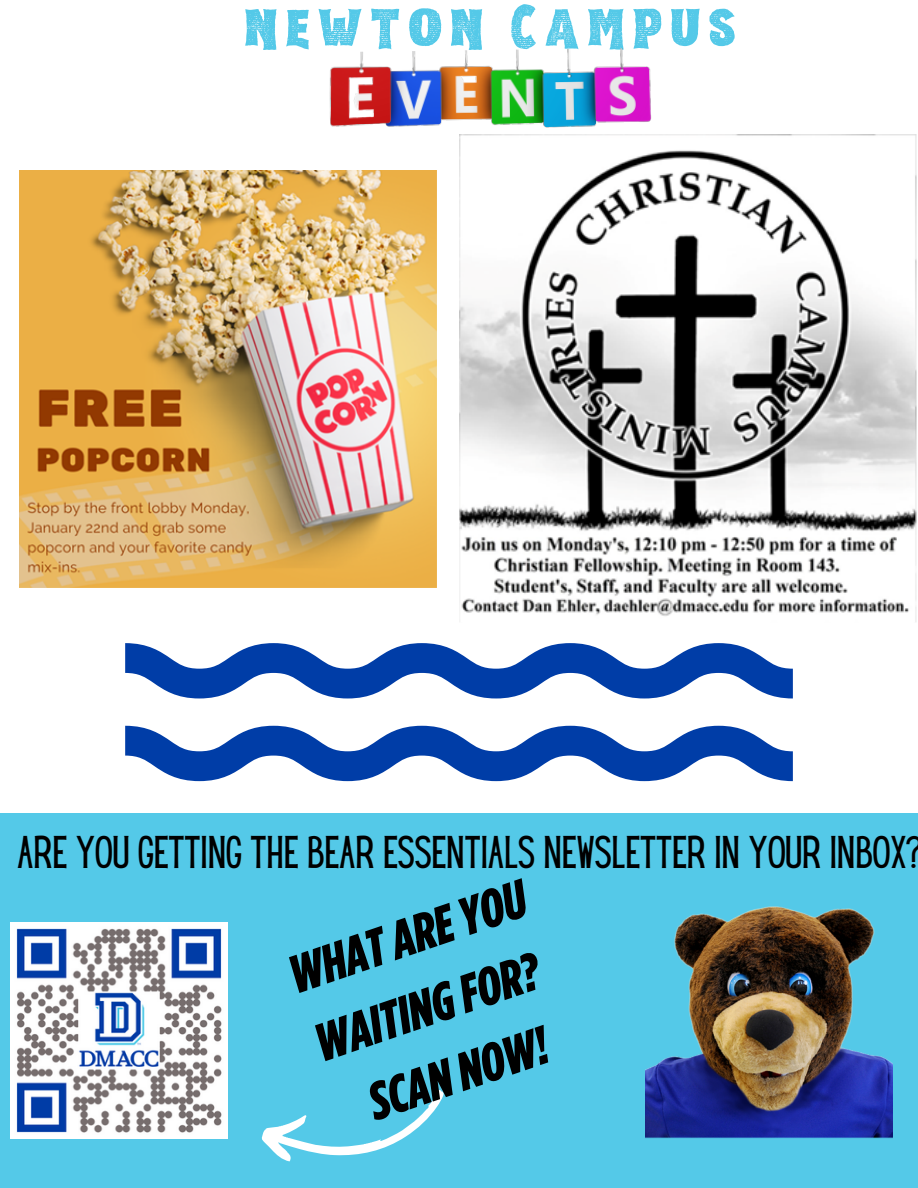
<style>
.page{position:relative;width:918px;height:1188px;background:#fff}
.page>*{position:absolute;margin:0;border:0;box-sizing:border-box;transform-origin:0 0}
.t1{font:55.8px "Hell Print Rough";letter-spacing:.15em;color:#54c9e8}
.t2{font:italic 900 52.95px/72.9px "Gotham Condensed";color:#000;text-align:center}
.t3{font:40.2px "Hey Gotcha";color:#000}
</style>
<div class="page">
<img style="left:459px;top:135px;width:458px;height:487px">
<img style="left:19px;top:170px;width:418px;height:418px">
<img style="left:329px;top:48px;width:346px;height:102px">
<div style="left:0;top:814px;width:918px;height:374px;background:#54c9e8"></div>
<img style="left:11px;top:922px;width:217px;height:217px">
<img style="left:645px;top:906px;width:247px;height:233px">
<svg style="left:261px;top:1090px;width:183px;height:72px"></svg>
<svg style="left:125px;top:643px;width:667px;height:138px"></svg>
<p class="t1" style="left:245px;top:4px;width:492px">NEWTON CAMPUS</p>
<p class="t3" style="left:17px;top:835px;width:908px">ARE YOU GETTING THE BEAR ESSENTIALS NEWSLETTER IN YOUR INBOX?</p>
<p class="t2" style="left:280px;top:945px;width:249px;rotate:-19deg">WHAT ARE YOU<br>WAITING FOR?<br>SCAN NOW!</p>
</div>
